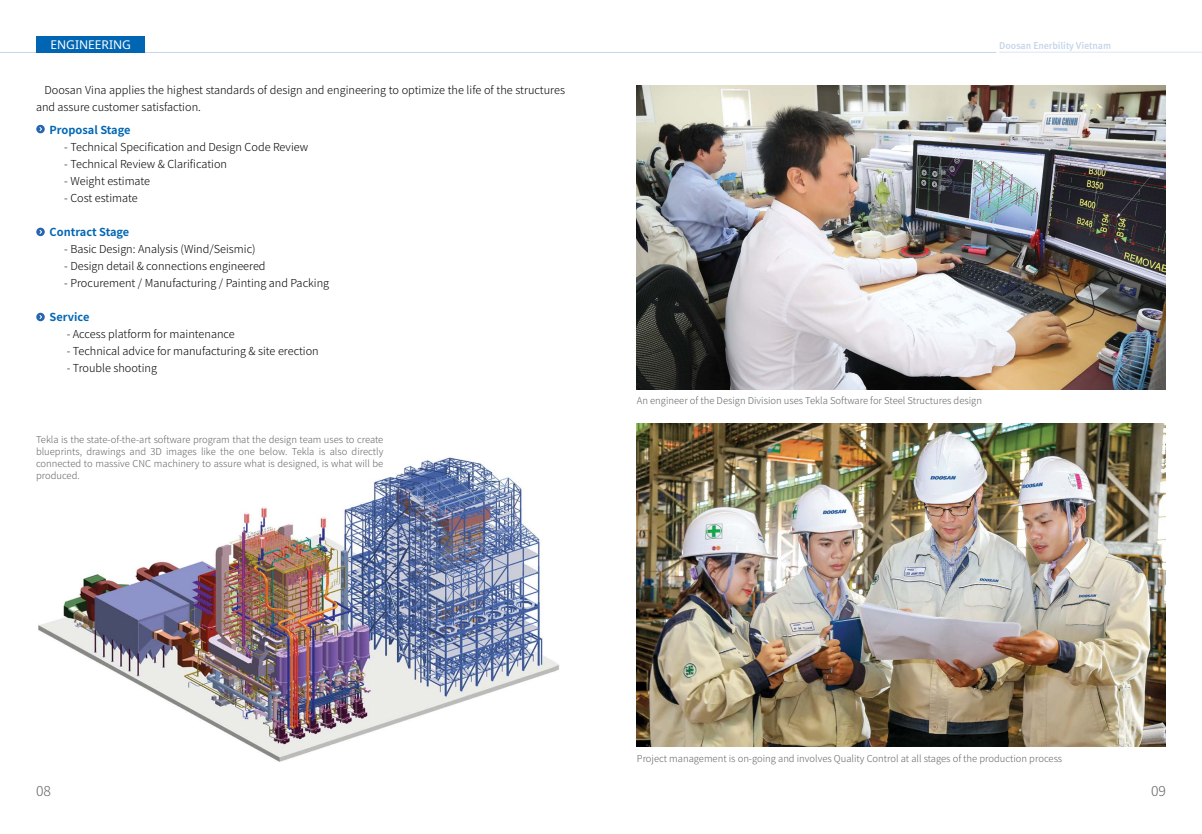
<style>
.page{position:relative;width:1202px;height:834px;background:#fff}
.page>*{position:absolute;margin:0;border:0;box-sizing:border-box;transform-origin:0 0}
.t1{font:300 14px "Noto Sans KR";color:#636466}
.t2{font:12px "Noto Sans";color:#fff}
.t3{font:300 11px/17px "Noto Sans KR";color:#000}
.t4{font:700 11px "Noto Sans KR";color:#0066b3}
.t5{font:500 10px "Meta Pro";letter-spacing:-.01em;color:#c5d5e8}
.t6{font:300 9.5px/12px "Noto Sans KR";color:#636466;text-align:justify}
</style>
<div class="page">
<hr style="left:0;top:52px;width:996px;height:1px;background:#c5d5e8">
<hr style="left:999px;top:52px;width:203px;height:1px;background:#c5d5e8">
<div style="left:36px;top:36px;width:109px;height:17px;background:#0066b3"></div>
<img style="left:637px;top:423px;width:529px;height:323px">
<img style="left:637px;top:86px;width:529px;height:304px">
<img style="left:38px;top:457px;width:522px;height:305px">
<svg style="left:36px;top:125px;width:9px;height:8px"></svg>
<svg style="left:39px;top:126px;width:4px;height:6px"></svg>
<svg style="left:36px;top:227px;width:9px;height:9px"></svg>
<svg style="left:39px;top:229px;width:4px;height:6px"></svg>
<svg style="left:36px;top:313px;width:9px;height:8px"></svg>
<svg style="left:39px;top:314px;width:4px;height:6px"></svg>
<p class="t2" style="left:50px;top:36px;width:82px">ENGINEERING</p>
<p class="t3" style="left:36px;top:82px;width:530px;text-indent:9px">Doosan Vina applies the highest standards of design and engineering to optimize the life of the structures and assure customer satisfaction.</p>
<p class="t4" style="left:50px;top:123px;width:82px">Proposal Stage</p>
<p class="t3" style="left:64px;top:138px;width:245px">- Technical Specification and Design Code Review</p>
<p class="t3" style="left:64px;top:155px;width:164px">- Technical Review &amp; Clarification</p>
<p class="t3" style="left:64px;top:172px;width:87px">- Weight estimate</p>
<p class="t3" style="left:64px;top:189px;width:75px">- Cost estimate</p>
<p class="t4" style="left:50px;top:225px;width:81px">Contract Stage</p>
<p class="t3" style="left:64px;top:240px;width:193px">- Basic Design: Analysis (Wind/Seismic)</p>
<p class="t3" style="left:64px;top:257px;width:203px">- Design detail &amp; connections engineered</p>
<p class="t3" style="left:64px;top:274px;width:266px">- Procurement / Manufacturing / Painting and Packing</p>
<p class="t4" style="left:50px;top:310px;width:41px">Service</p>
<p class="t3" style="left:67px;top:325px;width:170px">- Access platform for maintenance</p>
<p class="t3" style="left:67px;top:342px;width:254px">- Technical advice for manufacturing &amp; site erection</p>
<p class="t3" style="left:67px;top:359px;width:92px">- Trouble shooting</p>
<p class="t6" style="left:36px;top:433px;width:349px">Tekla is the state-of-the-art software program that the design team uses to create blueprints, drawings and 3D images like the one below. Tekla is also directly connected to massive CNC machinery to assure what is designed, is what will be produced.</p>
<p class="t5" style="left:999px;top:39px;width:113px">Doosan Enerbility Vietnam</p>
<p class="t6" style="left:637px;top:395px;width:347px">An engineer of the Design Division uses Tekla Software for Steel Structures design</p>
<p class="t1" style="left:36px;top:783px;width:16px">08</p>
<p class="t6" style="left:637px;top:752px;width:427px">Project management is on-going and involves Quality Control at all stages of the production process</p>
<p class="t1" style="left:1151px;top:783px;width:16px">09</p>
</div>
